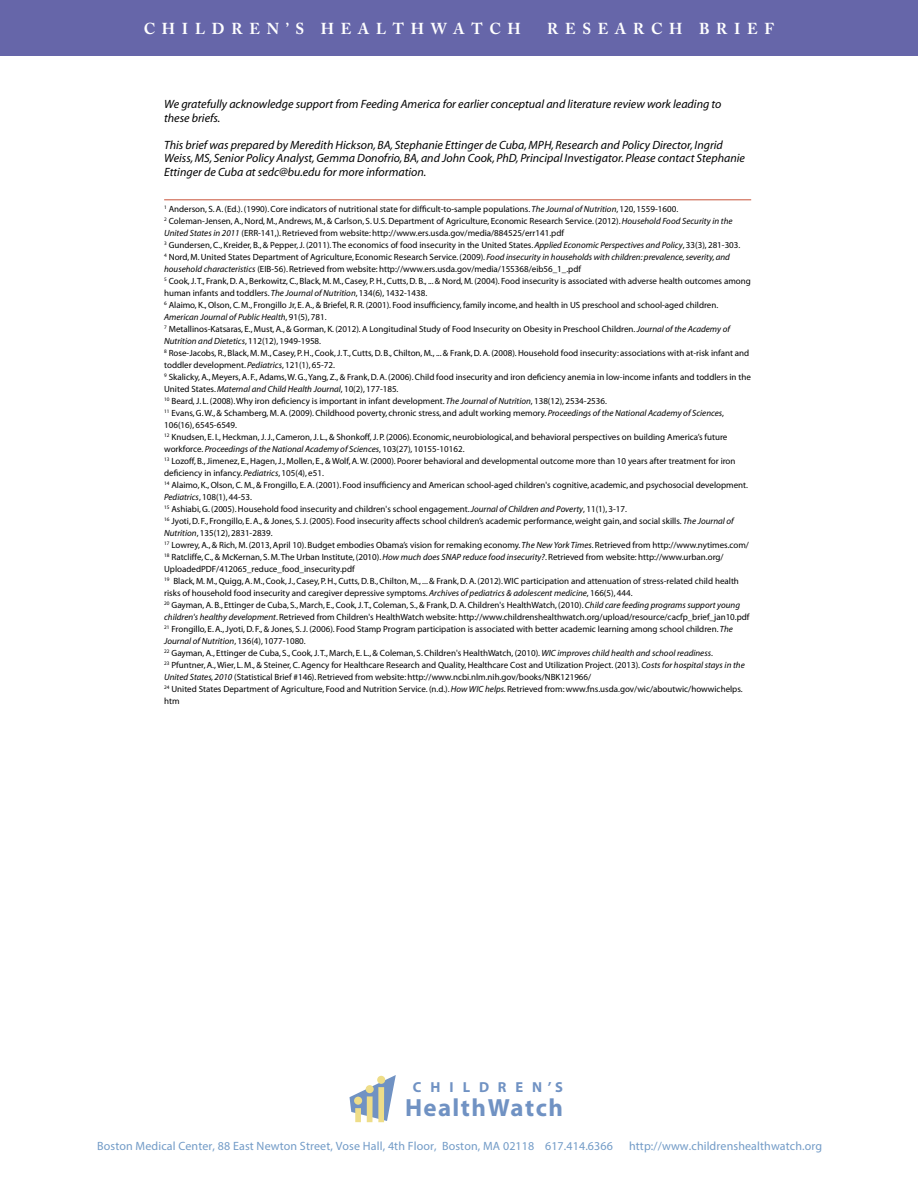
<style>
.page{position:relative;width:918px;height:1188px;background:#fff}
.page>*{position:absolute;margin:0;border:0;box-sizing:border-box;transform-origin:0 0}
.t1{font:700 24.9px "Myriad";letter-spacing:.06em;color:#7092c3}
.t2{font:700 15.75px "Adobe Caslon Pro";letter-spacing:.44em;color:#fff}
.t3{font:700 14.55px "Myriad";letter-spacing:.625em;color:#7092c3}
.t4{font:italic 12px/13.5px "Myriad";color:#000}
.t5{font:12px "Myriad Pro";letter-spacing:.01em;color:#729bc7}
.t6{font:9px/12px "Myriad";color:#000}
.s1{font-style:italic}
</style>
<div class="page">
<div style="left:0;top:0;width:918px;height:55px;background:#6666a9"></div>
<svg style="left:350px;top:1075px;width:46px;height:46px"></svg>
<div style="left:354px;top:1097px;width:8px;height:8px;background:#ed8;border-radius:50%"></div>
<div style="left:355px;top:1108px;width:6px;height:14px;background:#ed8"></div>
<div style="left:366px;top:1085px;width:8px;height:8px;background:#ed8;border-radius:50%"></div>
<div style="left:367px;top:1096px;width:6px;height:26px;background:#ed8"></div>
<div style="left:377px;top:1076px;width:8px;height:8px;background:#ed8;border-radius:50%"></div>
<div style="left:378px;top:1087px;width:6px;height:35px;background:#ed8"></div>
<hr style="left:164px;top:199px;width:587px;height:1px;background:#c8543b">
<h2 class="t2" style="left:144px;top:19px;width:379px">CHILDREN’S HEALTHWATCH</h2>
<h2 class="t2" style="left:547px;top:19px;width:229px">RESEARCH BRIEF</h2>
<h3 class="t4" style="left:164px;top:98px;width:559px">We gratefully acknowledge support from Feeding America for earlier conceptual and literature review work leading to these briefs.</h3>
<p class="t4" style="left:164px;top:138px;width:582px">This brief was prepared by Meredith Hickson, BA, Stephanie Ettinger de Cuba, MPH, Research and Policy Director, Ingrid<br>Weiss, MS, Senior Policy Analyst, Gemma Donofrio, BA, and John Cook, PhD, Principal Investigator. Please contact Stephanie<br>Ettinger de Cuba at sedc@bu.edu for more information.</p>
<p class="t6" style="left:164px;top:203px;width:588px"><sup>1</sup> Anderson, S. A. (Ed.). (1990). Core indicators of nutritional state for difficult-to-sample populations. <span class="s1">The Journal of Nutrition</span>, 120, 1559-1600.<br><sup>2</sup> Coleman-Jensen, A., Nord, M., Andrews, M., &amp; Carlson, S. U.S. Department of Agriculture, Economic Research Service. (2012). <span class="s1">Household Food Security in the United States in 2011</span> (ERR-141,). Retrieved from website: http://www.ers.usda.gov/media/884525/err141.pdf<br><sup>3</sup> Gundersen, C., Kreider, B., &amp; Pepper, J. (2011). The economics of food insecurity in the United States. <span class="s1">Applied Economic Perspectives and Policy</span>, 33(3), 281-303.<br><sup>4</sup> Nord, M. United States Department of Agriculture, Economic Research Service. (2009). <span class="s1">Food insecurity in households with children: prevalence, severity, and household characteristics</span> (EIB-56). Retrieved from website: http://www.ers.usda.gov/media/155368/eib56_1_.pdf<br><sup>5</sup> Cook, J. T., Frank, D. A., Berkowitz, C., Black, M. M., Casey, P. H., Cutts, D. B., ... &amp; Nord, M. (2004). Food insecurity is associated with adverse health outcomes among human infants and toddlers. <span class="s1">The Journal of Nutrition</span>, 134(6), 1432-1438.<br><sup>6</sup> Alaimo, K., Olson, C. M., Frongillo Jr, E. A., &amp; Briefel, R. R. (2001). Food insufficiency, family income, and health in US preschool and school-aged children.<br><span class="s1">American Journal of Public Health</span>, 91(5), 781.<br><sup>7</sup> Metallinos-Katsaras, E., Must, A., &amp; Gorman, K. (2012). A Longitudinal Study of Food Insecurity on Obesity in Preschool Children. <span class="s1">Journal of the Academy of Nutrition and Dietetics</span>, 112(12), 1949-1958.<br><sup>8</sup> Rose-Jacobs, R., Black, M. M., Casey, P. H., Cook, J. T., Cutts, D. B., Chilton, M., ... &amp; Frank, D. A. (2008). Household food insecurity: associations with at-risk infant and toddler development. <span class="s1">Pediatrics</span>, 121(1), 65-72.<br><sup>9</sup> Skalicky, A., Meyers, A. F., Adams, W. G., Yang, Z., &amp; Frank, D. A. (2006). Child food insecurity and iron deficiency anemia in low-income infants and toddlers in the United States. <span class="s1">Maternal and Child Health Journal</span>, 10(2), 177-185.<br><sup>10</sup> Beard, J. L. (2008). Why iron deficiency is important in infant development. <span class="s1">The Journal of Nutrition</span>, 138(12), 2534-2536.<br><sup>11</sup> Evans, G. W., &amp; Schamberg, M. A. (2009). Childhood poverty, chronic stress, and adult working memory. <span class="s1">Proceedings of the National Academy of Sciences</span>, 106(16), 6545-6549.<br><sup>12</sup> Knudsen, E. I., Heckman, J. J., Cameron, J. L., &amp; Shonkoff, J. P. (2006). Economic, neurobiological, and behavioral perspectives on building America’s future workforce. <span class="s1">Proceedings of the National Academy of Sciences</span>, 103(27), 10155-10162.<br><sup>13</sup> Lozoff, B., Jimenez, E., Hagen, J., Mollen, E., &amp; Wolf, A. W. (2000). Poorer behavioral and developmental outcome more than 10 years after treatment for iron deficiency in infancy. <span class="s1">Pediatrics</span>, 105(4), e51.<br><sup>14</sup> Alaimo, K., Olson, C. M., &amp; Frongillo, E. A. (2001). Food insufficiency and American school-aged children's cognitive, academic, and psychosocial development.<br><span class="s1">Pediatrics</span>, 108(1), 44-53.<br><sup>15</sup> Ashiabi, G. (2005). Household food insecurity and children's school engagement. <span class="s1">Journal of Children and Poverty</span>, 11(1), 3-17.<br><sup>16</sup> Jyoti, D. F., Frongillo, E. A., &amp; Jones, S. J. (2005). Food insecurity affects school children’s academic performance, weight gain, and social skills. <span class="s1">The Journal of Nutrition</span>, 135(12), 2831-2839.<br><sup>17</sup> Lowrey, A., &amp; Rich, M. (2013, April 10). Budget embodies Obama’s vision for remaking economy. <span class="s1">The New York Times</span>. Retrieved from http://www.nytimes.com/ <sup>18</sup> Ratcliffe, C., &amp; McKernan, S. M. The Urban Institute, (2010). <span class="s1">How much does SNAP reduce food insecurity?</span>. Retrieved from website: http://www.urban.org/ UploadedPDF/412065_reduce_food_insecurity.pdf<br><sup>19</sup> Black, M. M., Quigg, A. M., Cook, J., Casey, P. H., Cutts, D. B., Chilton, M., ... &amp; Frank, D. A. (2012). WIC participation and attenuation of stress-related child health risks of household food insecurity and caregiver depressive symptoms. <span class="s1">Archives of pediatrics &amp; adolescent medicine</span>, 166(5), 444.<br><sup>20</sup> Gayman, A. B., Ettinger de Cuba, S., March, E., Cook, J. T., Coleman, S., &amp; Frank, D. A. Children's HealthWatch, (2010). <span class="s1">Child care feeding programs support young children's healthy development</span>. Retrieved from Children's HealthWatch website: http://www.childrenshealthwatch.org/upload/resource/cacfp_brief_jan10.pdf <sup>21</sup> Frongillo, E. A., Jyoti, D. F., &amp; Jones, S. J. (2006). Food Stamp Program participation is associated with better academic learning among school children. <span class="s1">The Journal of Nutrition</span>, 136(4), 1077-1080.<br><sup>22</sup> Gayman, A., Ettinger de Cuba, S., Cook, J. T., March, E. L., &amp; Coleman, S. Children's HealthWatch, (2010). <span class="s1">WIC improves child health and school readiness</span>.<br><sup>23</sup> Pfuntner, A., Wier, L. M., &amp; Steiner, C. Agency for Healthcare Research and Quality, Healthcare Cost and Utilization Project. (2013). <span class="s1">Costs for hospital stays in the United States, 2010</span> (Statistical Brief #146). Retrieved from website: http://www.ncbi.nlm.nih.gov/books/NBK121966/<br><sup>24</sup> United States Department of Agriculture, Food and Nutrition Service. (n.d.). <span class="s1">How WIC helps.</span> Retrieved from: www.fns.usda.gov/wic/aboutwic/howwichelps. htm</p>
<h3 class="t3" style="left:413px;top:1080px;width:152px">CHILDREN’S</h3>
<h1 class="t1" style="left:405px;top:1095px;width:159px">HealthWatch</h1>
<h3 class="t5" style="left:97px;top:1139px;width:517px">Boston Medical Center, 88 East Newton Street, Vose Hall, 4th Floor, Boston, MA 02118 617.414.6366</h3>
<h3 class="t5" style="left:629px;top:1139px;width:195px">http://www.childrenshealthwatch.org</h3>
</div>
